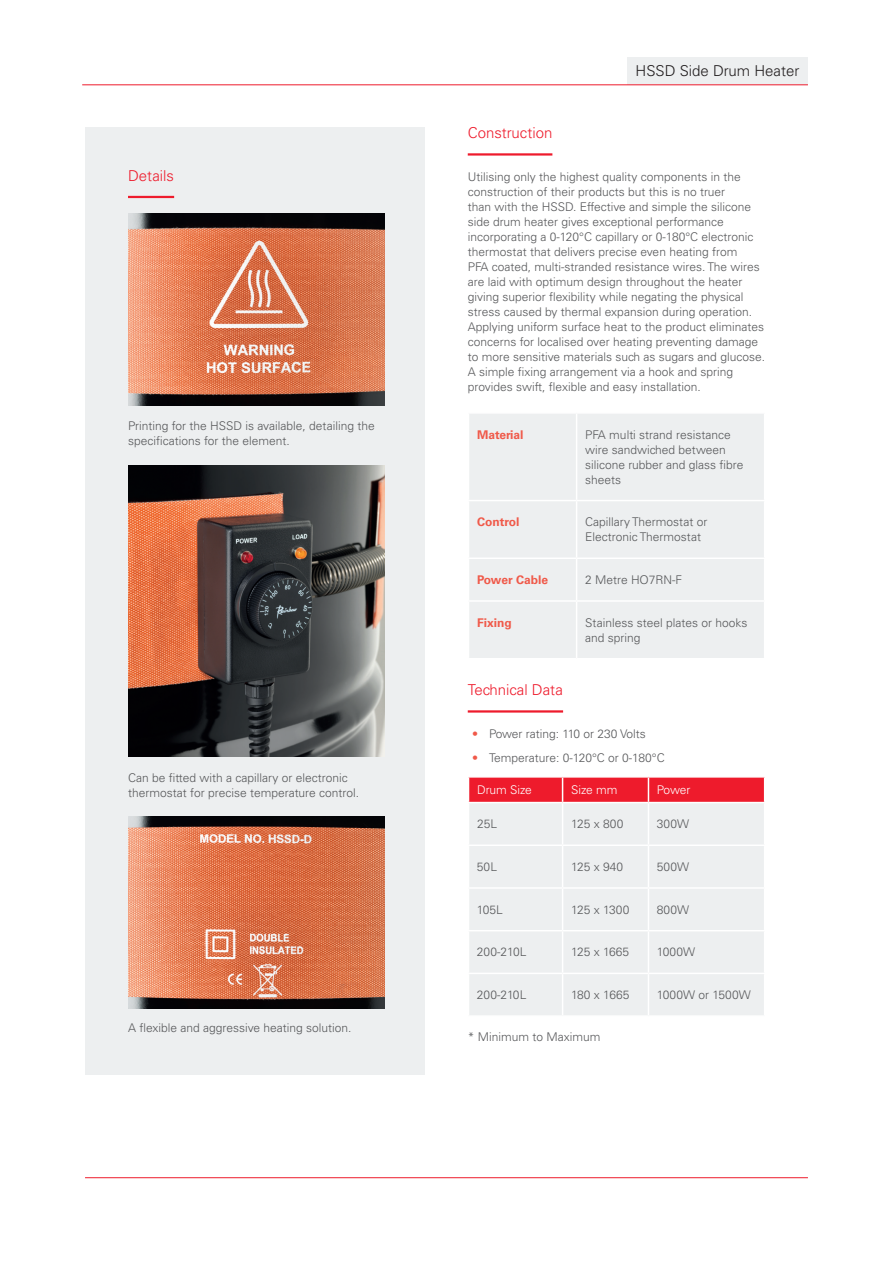
<style>
.page{position:relative;width:893px;height:1263px;background:#fff}
.page>*{position:absolute;margin:0;border:0;box-sizing:border-box;transform-origin:0 0}
.t1{font:300 15px "Univers LT Std";color:#ee1b2c}
.t2{font:300 15px "Univers LT Std";color:#231f20}
.t3{font:300 12px/15px "Univers LT Std";color:#57585a}
.t4{font:700 12px "Univers LT Std";color:#f05949}
.t5{font:300 12px "Univers LT Std";color:#fff}
.s1{color:#f05949}
</style>
<div class="page">
<div style="left:85px;top:128px;width:340px;height:947px;background:#edeff0"></div>
<hr style="left:128px;top:196px;width:46px;height:2px;background:#ee1b2c">
<img style="left:128px;top:214px;width:256px;height:191px">
<img style="left:128px;top:465px;width:256px;height:292px">
<img style="left:128px;top:817px;width:256px;height:191px">
<hr style="left:85px;top:1177px;width:723px;height:1px;background:#ee1b2c">
<hr style="left:468px;top:153px;width:84px;height:3px;background:#ee1b2c">
<hr style="left:468px;top:710px;width:95px;height:3px;background:#ee1b2c">
<div style="left:469px;top:414px;width:295px;height:244px;background:#edeff0"></div>
<hr style="left:576px;top:414px;width:1px;height:86px;background:#fff">
<hr style="left:468px;top:500px;width:109px;height:1px;background:#fff">
<hr style="left:577px;top:500px;width:188px;height:1px;background:#fff">
<hr style="left:576px;top:501px;width:1px;height:56px;background:#fff">
<hr style="left:468px;top:557px;width:109px;height:2px;background:#fff">
<hr style="left:468px;top:600px;width:109px;height:2px;background:#fff">
<hr style="left:576px;top:602px;width:1px;height:56px;background:#fff">
<hr style="left:577px;top:557px;width:188px;height:2px;background:#fff">
<hr style="left:576px;top:559px;width:1px;height:41px;background:#fff">
<hr style="left:577px;top:600px;width:188px;height:2px;background:#fff">
<div style="left:469px;top:803px;width:295px;height:212px;background:#edeff0"></div>
<hr style="left:562px;top:803px;width:1px;height:41px;background:#fff">
<hr style="left:648px;top:803px;width:1px;height:41px;background:#fff">
<hr style="left:468px;top:844px;width:95px;height:2px;background:#fff">
<hr style="left:563px;top:844px;width:85px;height:2px;background:#fff">
<hr style="left:562px;top:846px;width:1px;height:41px;background:#fff">
<hr style="left:648px;top:844px;width:117px;height:2px;background:#fff">
<hr style="left:648px;top:846px;width:1px;height:41px;background:#fff">
<hr style="left:468px;top:887px;width:95px;height:2px;background:#fff">
<hr style="left:563px;top:887px;width:85px;height:2px;background:#fff">
<hr style="left:562px;top:889px;width:1px;height:41px;background:#fff">
<hr style="left:648px;top:887px;width:117px;height:2px;background:#fff">
<hr style="left:648px;top:889px;width:1px;height:41px;background:#fff">
<hr style="left:468px;top:930px;width:95px;height:1px;background:#fff">
<hr style="left:563px;top:930px;width:85px;height:1px;background:#fff">
<hr style="left:562px;top:931px;width:1px;height:42px;background:#fff">
<hr style="left:648px;top:930px;width:117px;height:1px;background:#fff">
<hr style="left:648px;top:931px;width:1px;height:42px;background:#fff">
<hr style="left:468px;top:973px;width:95px;height:1px;background:#fff">
<hr style="left:563px;top:973px;width:85px;height:1px;background:#fff">
<hr style="left:562px;top:974px;width:1px;height:41px;background:#fff">
<hr style="left:648px;top:973px;width:117px;height:1px;background:#fff">
<hr style="left:648px;top:974px;width:1px;height:41px;background:#fff">
<svg style="left:468px;top:777px;width:297px;height:25px;background:#ee2232"></svg>
<hr style="left:563px;top:776px;width:85px;height:2px;background:#fff">
<hr style="left:648px;top:776px;width:117px;height:2px;background:#fff">
<div style="left:627px;top:57px;width:181px;height:28px;background:#edeff0"></div>
<hr style="left:82px;top:85px;width:726px;height:1px;background:#ee1b2c">
<p class="t1" style="left:128px;top:167px;width:48px">Details</p>
<p class="t3" style="left:128px;top:418px;width:248px">Printing for the HSSD is available, detailing the specifications for the element.</p>
<p class="t3" style="left:128px;top:770px;width:233px">Can be fitted with a capillary or electronic thermostat for precise temperature control.</p>
<p class="t3" style="left:128px;top:1020px;width:225px">A flexible and aggressive heating solution.</p>
<p class="t2" style="left:636px;top:62px;width:165px">HSSD Side Drum Heater</p>
<p class="t1" style="left:468px;top:124px;width:86px">Construction</p>
<p class="t3" style="left:468px;top:169px;width:299px">Utilising only the highest quality components in the construction of their products but this is no truer<br>than with the HSSD. Effective and simple the silicone side drum heater gives exceptional performance incorporating a 0-120°C capillary or 0-180°C electronic thermostat that delivers precise even heating from<br>PFA coated, multi-stranded resistance wires. The wires are laid with optimum design throughout the heater giving superior flexibility while negating the physical stress caused by thermal expansion during operation.<br>Applying uniform surface heat to the product eliminates concerns for localised over heating preventing damage to more sensitive materials such as sugars and glucose.<br>A simple fixing arrangement via a hook and spring provides swift, flexible and easy installation.</p>
<p class="t4" style="left:477px;top:427px;width:48px">Material</p>
<p class="t3" style="left:585px;top:427px;width:160px">PFA multi strand resistance wire sandwiched between silicone rubber and glass fibre sheets</p>
<p class="t4" style="left:477px;top:515px;width:44px">Control</p>
<p class="t3" style="left:585px;top:514px;width:124px">Capillary Thermostat or<br>Electronic Thermostat</p>
<p class="t4" style="left:477px;top:573px;width:73px">Power Cable</p>
<p class="t3" style="left:585px;top:572px;width:99px">2 Metre HO7RN-F</p>
<p class="t4" style="left:477px;top:615px;width:36px">Fixing</p>
<p class="t3" style="left:585px;top:615px;width:164px">Stainless steel plates or hooks and spring</p>
<p class="t1" style="left:468px;top:681px;width:97px">Technical Data</p>
<p class="t3" style="left:472px;top:726px;width:175px"><span class="s1">•</span> Power rating: 110 or 230 Volts</p>
<p class="t3" style="left:472px;top:750px;width:194px"><span class="s1">•</span> Temperature: 0-120°C or 0-180°C</p>
<p class="t5" style="left:477px;top:782px;width:56px">Drum Size</p>
<p class="t5" style="left:571px;top:782px;width:48px">Size mm</p>
<p class="t5" style="left:657px;top:782px;width:35px">Power</p>
<p class="t3" style="left:477px;top:816px;width:22px">25L</p>
<p class="t3" style="left:571px;top:816px;width:54px">125 x 800</p>
<p class="t3" style="left:657px;top:816px;width:34px">300W</p>
<p class="t3" style="left:477px;top:859px;width:22px">50L</p>
<p class="t3" style="left:571px;top:859px;width:54px">125 x 940</p>
<p class="t3" style="left:657px;top:859px;width:34px">500W</p>
<p class="t3" style="left:477px;top:902px;width:27px">105L</p>
<p class="t3" style="left:571px;top:902px;width:60px">125 x 1300</p>
<p class="t3" style="left:657px;top:902px;width:34px">800W</p>
<p class="t3" style="left:477px;top:945px;width:51px">200-210L</p>
<p class="t3" style="left:571px;top:945px;width:60px">125 x 1665</p>
<p class="t3" style="left:657px;top:945px;width:40px">1000W</p>
<p class="t3" style="left:477px;top:987px;width:51px">200-210L</p>
<p class="t3" style="left:571px;top:987px;width:60px">180 x 1665</p>
<p class="t3" style="left:657px;top:987px;width:95px">1000W or 1500W</p>
<p class="t3" style="left:468px;top:1029px;width:134px">* Minimum to Maximum</p>
</div>
